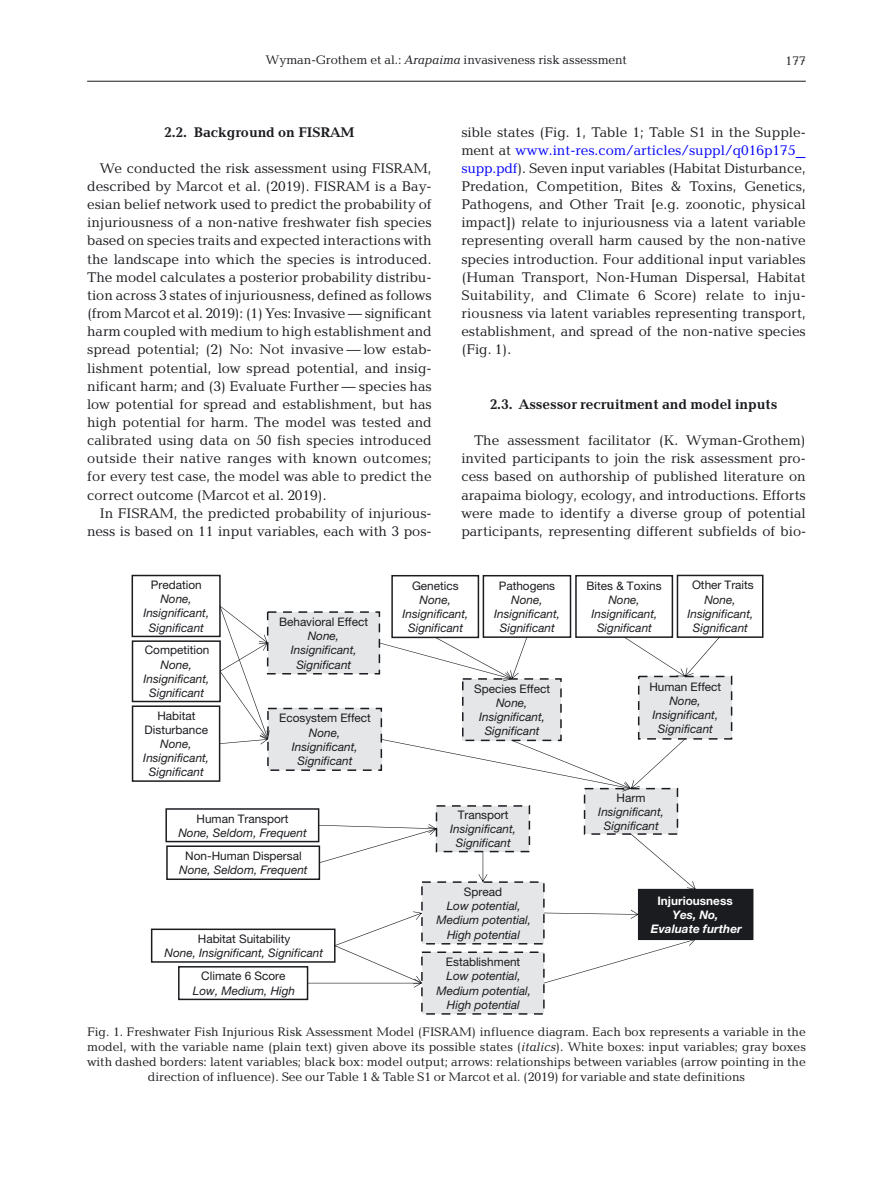
<style>
.page{position:relative;width:893px;height:1178px;background:#fff}
.page>*{position:absolute;margin:0;border:0;box-sizing:border-box;transform-origin:0 0}
.t1{font:14.4px/18.1px "Baltica";color:#1b1c20;text-align:justify}
.t2{font:700 14.4px "Baltica";color:#1b1c20}
.t3{font:12.75px/14.7px "Baltica";color:#1b1c20;text-align:center}
.t4{font:italic 11.85px/14.2px "Helvetica Neue";color:#1b1c20;text-align:center}
.t5{font:11.85px/14.1px "Helvetica Neue";color:#1b1c20;text-align:center}
.t6{font:italic 700 11.85px/14.1px "Helvetica Neue";color:#fff;text-align:center}
.t7{font:700 11.85px "Helvetica Neue";color:#fff}
.s1{font-style:italic}
.s2{color:#00f}
</style>
<div class="page">
<hr style="left:87px;top:81px;width:719px;height:1px;background:#1b1c20">
<div style="left:132px;top:705px;width:88px;height:77px;border:2px solid #1b1c20"></div>
<div style="left:132px;top:575px;width:89px;height:62px;border:2px solid #1b1c20"></div>
<div style="left:132px;top:640px;width:89px;height:62px;border:2px solid #1b1c20"></div>
<div style="left:575px;top:575px;width:98px;height:63px;border:2px solid #1b1c20"></div>
<div style="left:391px;top:575px;width:88px;height:63px;border:2px solid #1b1c20"></div>
<div style="left:483px;top:575px;width:88px;height:63px;border:2px solid #1b1c20"></div>
<div style="left:677px;top:575px;width:86px;height:63px;border:2px solid #1b1c20"></div>
<div style="left:268px;top:708px;width:113px;height:62px;background:#e4e6e7"></div>
<div style="left:267px;top:708px;width:115px;height:63px;border:2px dashed #1b1c20"></div>
<div style="left:268px;top:612px;width:111px;height:62px;background:#e4e6e7"></div>
<div style="left:267px;top:611px;width:113px;height:63px;border:2px dashed #1b1c20"></div>
<div style="left:463px;top:679px;width:98px;height:61px;background:#e4e6e7"></div>
<div style="left:462px;top:678px;width:100px;height:63px;border:2px dashed #1b1c20"></div>
<div style="left:639px;top:676px;width:93px;height:63px;background:#e4e6e7"></div>
<div style="left:638px;top:676px;width:94px;height:64px;border:2px dashed #1b1c20"></div>
<div style="left:585px;top:789px;width:92px;height:45px;background:#e4e6e7"></div>
<svg style="left:220px;top:606px;width:50px;height:138px"></svg>
<svg style="left:624px;top:636px;width:96px;height:40px"></svg>
<svg style="left:379px;top:637px;width:148px;height:44px"></svg>
<svg style="left:381px;top:739px;width:304px;height:52px"></svg>
<div style="left:165px;top:808px;width:154px;height:34px;border:2px solid #1b1c20"></div>
<div style="left:166px;top:845px;width:154px;height:35px;border:2px solid #1b1c20"></div>
<div style="left:178px;top:966px;width:130px;height:34px;border:2px solid #1b1c20"></div>
<div style="left:151px;top:928px;width:185px;height:35px;border:2px solid #1b1c20"></div>
<div style="left:436px;top:806px;width:93px;height:45px;background:#e4e6e7"></div>
<div style="left:436px;top:805px;width:94px;height:47px;border:2px dashed #1b1c20"></div>
<svg style="left:319px;top:824px;width:117px;height:39px"></svg>
<div style="left:422px;top:952px;width:122px;height:62px;background:#e4e6e7"></div>
<div style="left:421px;top:951px;width:124px;height:64px;border:2px dashed #1b1c20"></div>
<div style="left:422px;top:882px;width:122px;height:62px;background:#e4e6e7"></div>
<div style="left:421px;top:881px;width:124px;height:63px;border:2px dashed #1b1c20"></div>
<svg style="left:308px;top:911px;width:114px;height:76px"></svg>
<svg style="left:478px;top:851px;width:9px;height:31px"></svg>
<div style="left:639px;top:889px;width:114px;height:50px;background:#1b1c20"></div>
<div style="left:638px;top:889px;width:115px;height:51px;border:2px solid #1b1c20"></div>
<svg style="left:544px;top:937px;width:152px;height:46px"></svg>
<svg style="left:544px;top:910px;width:95px;height:9px"></svg>
<svg style="left:631px;top:834px;width:65px;height:55px"></svg>
<p class="t3" style="left:266px;top:53px;width:362px">Wyman-Grothem et al.: <span class="s1">Arapaima</span> invasiveness risk assessment</p>
<p class="t3" style="left:786px;top:55px;width:22px">177</p>
<p class="t2" style="left:164px;top:127px;width:192px">2.2. Background on FISRAM</p>
<p class="t1" style="left:87px;top:161px;width:346px;text-indent:13px">We conducted the risk assessment using FISRAM, described by Marcot et al. (2019). FISRAM is a Bay&shy;esian belief network used to predict the probability of injuriousness of a non-native freshwater fish species based on species traits and expected interactions with the landscape into which the species is introduced.<br>The model calculates a posterior probability distribu&shy;tion across 3 states of injuriousness, defined as follows (from Marcot et al. 2019): (1) Yes: Invasive — significant harm coupled with medium to high establishment and spread potential; (2) No: Not invasive — low estab&shy;lishment potential, low spread potential, and insig&shy;nificant harm; and (3) Evaluate Further — species has low potential for spread and establishment, but has high potential for harm. The model was tested and calibrated using data on 50 fish species introduced outside their native ranges with known outcomes; for every test case, the model was able to predict the correct outcome (Marcot et al. 2019).</p>
<p class="t1" style="left:87px;top:505px;width:346px;text-align:right">In FISRAM, the predicted probability of injurious&shy;ness is based on 11 input variables, each with 3 pos-</p>
<p class="t1" style="left:461px;top:124px;width:346px">sible states (Fig. 1, Table 1; Table S1 in the Supple&shy;ment at <span class="s2">www.int-res.com/articles/suppl/q016p175_ supp.pdf</span>). Seven input variables (Habitat Disturbance, Predation, Competition, Bites &amp; Toxins, Genetics, Pathogens, and Other Trait [e.g. zoonotic, physical impact]) relate to injuriousness via a latent variable representing overall harm caused by the non-native species introduction. Four additional input variables (Human Transport, Non-Human Dispersal, Habitat Suitability, and Climate 6 Score) relate to inju - riousness via latent variables representing transport, establishment, and spread of the non-native species (Fig. 1).</p>
<p class="t2" style="left:490px;top:399px;width:289px">2.3. Assessor recruitment and model inputs</p>
<p class="t1" style="left:461px;top:433px;width:346px;text-indent:13px">The assessment facilitator (K. Wyman-Grothem) invited participants to join the risk assessment pro&shy;cess based on authorship of published literature on arapaima biology, ecology, and introductions. Efforts were made to identify a diverse group of potential participants, representing different subfields of bio-</p>
<p class="t5" style="left:151px;top:579px;width:52px">Predation</p>
<p class="t4" style="left:143px;top:593px;width:67px">None,<br>Insignificant,<br>Significant</p>
<p class="t5" style="left:145px;top:644px;width:66px">Competition</p>
<p class="t4" style="left:144px;top:658px;width:67px">None,<br>Insignificant,<br>Significant</p>
<p class="t5" style="left:145px;top:710px;width:65px">Habitat<br>Disturbance</p>
<p class="t4" style="left:143px;top:738px;width:67px">None,<br>Insignificant,<br>Significant</p>
<p class="t5" style="left:279px;top:616px;width:91px">Behavioral Effect</p>
<p class="t4" style="left:291px;top:630px;width:67px">None,<br>Insignificant,<br>Significant</p>
<p class="t5" style="left:279px;top:712px;width:93px">Ecosystem Effect</p>
<p class="t4" style="left:292px;top:726px;width:67px">None,<br>Insignificant,<br>Significant</p>
<p class="t5" style="left:197px;top:812px;width:94px">Human Transport</p>
<p class="t4" style="left:178px;top:826px;width:130px">None, Seldom, Frequent</p>
<p class="t5" style="left:185px;top:850px;width:118px">Non-Human Dispersal</p>
<p class="t4" style="left:179px;top:864px;width:130px">None, Seldom, Frequent</p>
<p class="t5" style="left:198px;top:933px;width:94px">Habitat Suitability</p>
<p class="t4" style="left:165px;top:947px;width:160px">None, Insignificant, Significant</p>
<p class="t5" style="left:201px;top:970px;width:86px">Climate 6 Score</p>
<p class="t4" style="left:193px;top:984px;width:104px">Low, Medium, High</p>
<p class="t5" style="left:412px;top:580px;width:48px">Genetics</p>
<p class="t4" style="left:403px;top:594px;width:67px">None,<br>Insignificant,<br>Significant</p>
<p class="t5" style="left:499px;top:579px;width:58px">Pathogens</p>
<p class="t4" style="left:494px;top:593px;width:67px">None,<br>Insignificant,<br>Significant</p>
<p class="t5" style="left:474px;top:683px;width:77px">Species Effect</p>
<p class="t4" style="left:479px;top:697px;width:67px">None,<br>Insignificant,<br>Significant</p>
<p class="t5" style="left:458px;top:809px;width:52px">Transport</p>
<p class="t4" style="left:450px;top:823px;width:67px">Insignificant,<br>Significant</p>
<p class="t5" style="left:464px;top:886px;width:40px">Spread</p>
<p class="t4" style="left:436px;top:900px;width:96px">Low potential,<br>Medium potential,<br>High potential</p>
<p class="t5" style="left:446px;top:956px;width:76px">Establishment</p>
<p class="t4" style="left:436px;top:970px;width:96px">Low potential,<br>Medium potential,<br>High potential</p>
<p class="t5" style="left:587px;top:579px;width:77px">Bites &amp; Toxins</p>
<p class="t4" style="left:591px;top:593px;width:67px">None,<br>Insignificant,<br>Significant</p>
<p class="t5" style="left:692px;top:579px;width:63px">Other Traits</p>
<p class="t4" style="left:687px;top:593px;width:67px">None,<br>Insignificant,<br>Significant</p>
<p class="t5" style="left:649px;top:681px;width:73px">Human Effect</p>
<p class="t4" style="left:652px;top:695px;width:67px">None,<br>Insignificant,<br>Significant</p>
<p class="t5" style="left:617px;top:791px;width:30px">Harm</p>
<p class="t4" style="left:598px;top:805px;width:67px">Insignificant,<br>Significant</p>
<p class="t7" style="left:657px;top:896px;width:77px">Injuriousness</p>
<p class="t6" style="left:651px;top:908px;width:92px">Yes, No,<br>Evaluate further</p>
<p class="t3" style="left:87px;top:1026px;width:720px">Fig. 1. Freshwater Fish Injurious Risk Assessment Model (FISRAM) influence diagram. Each box represents a variable in the model, with the variable name (plain text) given above its possible states (<span class="s1">italics</span>). White boxes: input variables; gray boxes with dashed borders: latent variables; black box: model output; arrows: relationships between variables (arrow pointing in the direction of influence). See our Table 1 &amp; Table S1 or Marcot et al. (2019) for variable and state definitions</p>
</div>
